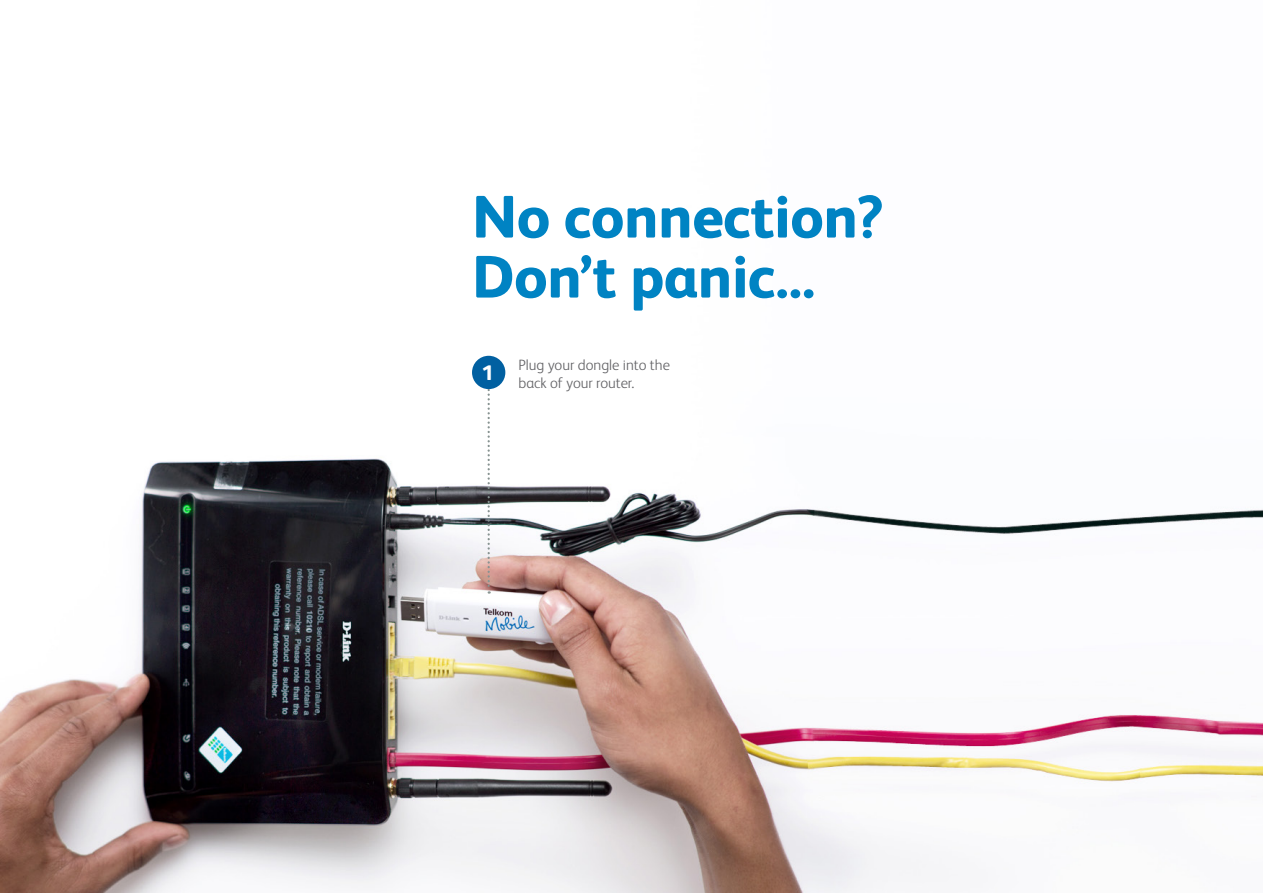
<style>
.page{position:relative;width:1263px;height:893px;background:#fff}
.page>*{position:absolute;margin:0;border:0;box-sizing:border-box;transform-origin:0 0}
.t1{font:800 60px/60px "FS Albert Pro";letter-spacing:-.01em;color:#0083c3}
.t2{font:800 21.15px "FS Albert Pro";color:#fff}
.t3{font:300 15px/18px "FS Albert Pro";color:#636366}
</style>
<div class="page">
<img style="left:0;top:355px;width:1263px;height:538px">
<svg style="left:488px;top:389px;width:2px;height:205px"></svg>
<div style="left:472px;top:356px;width:33px;height:33px;background:#0160a1;border-radius:50%"></div>
<h1 class="t1" style="left:472px;top:183px;width:413px">No connection?<br>Don’t panic...</h1>
<h2 class="t2" style="left:482px;top:356px;width:14px">1</h2>
<p class="t3" style="left:518px;top:355px;width:153px">Plug your dongle into the back of your router.</p>
</div>
